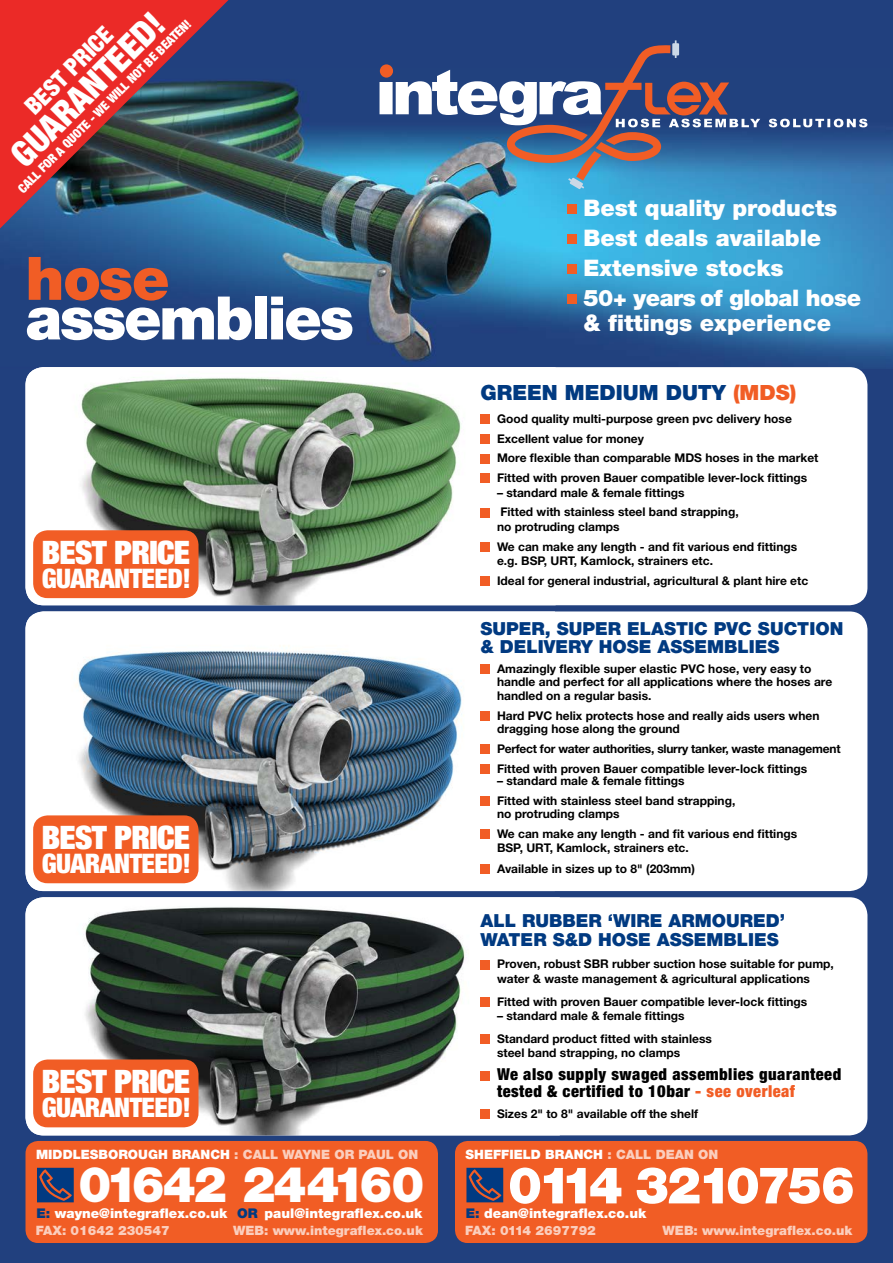
<style>
.page{position:relative;width:893px;height:1263px;background:#21407e}
.page>*{position:absolute;margin:0;border:0;box-sizing:border-box;transform-origin:0 0}
.t1{font:900 60px "Helvetica Neue LT";letter-spacing:-.04em;color:#fff}
.t2{font:900 60px "Helvetica Neue LT";color:#f15d25}
.t3{font:900 51px "Helvetica Neue LT";letter-spacing:-.06em;color:#fff}
.t4{font:900 49.35px "Helvetica Neue LT";letter-spacing:-.04em;color:#fff}
.t5{font:900 condensed 35.1px "Helvetica Neue LT";color:#fff}
.t6{font:900 expanded 32.4px "Helvetica Neue LT";letter-spacing:-.02em;color:#fff}
.t7{font:900 condensed 27px "Helvetica Neue LT";letter-spacing:-.02em;color:#fff}
.t8{font:900 condensed 23.85px "Helvetica Neue LT";color:#fff}
.t9{font:900 22.8px/30.2px "Helvetica Neue LT";color:#fff}
.t10{font:900 21px "Helvetica Neue LT";color:#013a81}
.t11{font:900 18px/18.6px "Helvetica Neue LT";color:#013a81}
.t12{font:900 condensed 16.5px/17.4px "Helvetica Neue LT";letter-spacing:.03em;color:#000}
.t13{font:900 13.35px "Helvetica Neue LT";color:#fff}
.t14{font:900 12.9px "Helvetica Neue LT";color:#fbcebd}
.t15{font:900 12.9px "Helvetica Neue LT";color:#fff}
.t16{font:900 condensed 12.75px "Helvetica Neue LT";color:#fff}
.t17{font:700 12px/19.8px "Helvetica Neue LT";color:#000}
.s1{color:#fbcebd}
.s2{color:#013a81}
.s3{color:#f15d25}
</style>
<div class="page">
<img style="left:0;top:80px;width:893px;height:289px">
<svg style="left:379px;top:70px;width:488px;height:57px"></svg>
<svg style="left:380px;top:45px;width:349px;height:136px"></svg>
<svg style="left:672px;top:40px;width:7px;height:18px"></svg>
<svg style="left:568px;top:178px;width:16px;height:11px"></svg>
<div style="left:26px;top:1141px;width:412px;height:102px;background:#f15d25;border-radius:13px"></div>
<svg style="left:37px;top:1168px;width:37px;height:34px"></svg>
<div style="left:455px;top:1141px;width:412px;height:102px;background:#f15d25;border-radius:13px"></div>
<svg style="left:466px;top:1168px;width:37px;height:34px"></svg>
<div style="left:26px;top:897px;width:841px;height:238px;background:#fff;border-radius:18px"></div>
<img style="left:26px;top:897px;width:534px;height:238px">
<div style="left:480px;top:959px;width:10px;height:10px;background:#f15d25"></div>
<div style="left:480px;top:997px;width:10px;height:10px;background:#f15d25"></div>
<div style="left:480px;top:1034px;width:10px;height:10px;background:#f15d25"></div>
<div style="left:480px;top:1071px;width:10px;height:10px;background:#f15d25"></div>
<div style="left:480px;top:1109px;width:10px;height:10px;background:#f15d25"></div>
<div style="left:567px;top:204px;width:10px;height:10px;background:#f15d25"></div>
<div style="left:567px;top:234px;width:10px;height:10px;background:#f15d25"></div>
<div style="left:567px;top:264px;width:10px;height:10px;background:#f15d25"></div>
<div style="left:567px;top:294px;width:10px;height:10px;background:#f15d25"></div>
<div style="left:26px;top:367px;width:841px;height:238px;background:#fff;border-radius:18px"></div>
<img style="left:26px;top:367px;width:530px;height:238px">
<div style="left:480px;top:414px;width:10px;height:10px;background:#f15d25"></div>
<div style="left:480px;top:434px;width:10px;height:10px;background:#f15d25"></div>
<div style="left:480px;top:454px;width:10px;height:9px;background:#f15d25"></div>
<div style="left:480px;top:473px;width:10px;height:10px;background:#f15d25"></div>
<div style="left:480px;top:508px;width:10px;height:9px;background:#f15d25"></div>
<div style="left:480px;top:542px;width:10px;height:10px;background:#f15d25"></div>
<div style="left:480px;top:576px;width:10px;height:10px;background:#f15d25"></div>
<div style="left:33px;top:530px;width:166px;height:68px;background:#f15d25;border-radius:14px"></div>
<div style="left:26px;top:611px;width:841px;height:280px;background:#fff;border-radius:18px"></div>
<img style="left:26px;top:611px;width:529px;height:280px">
<div style="left:480px;top:664px;width:10px;height:10px;background:#f15d25"></div>
<div style="left:480px;top:711px;width:10px;height:10px;background:#f15d25"></div>
<div style="left:480px;top:744px;width:10px;height:10px;background:#f15d25"></div>
<div style="left:480px;top:764px;width:10px;height:10px;background:#f15d25"></div>
<div style="left:480px;top:796px;width:10px;height:10px;background:#f15d25"></div>
<div style="left:480px;top:829px;width:10px;height:10px;background:#f15d25"></div>
<div style="left:480px;top:864px;width:10px;height:9px;background:#f15d25"></div>
<img style="left:0;top:0;width:241px;height:241px">
<div style="left:33px;top:815px;width:166px;height:68px;background:#f15d25;border-radius:14px"></div>
<div style="left:33px;top:1059px;width:166px;height:68px;background:#f15d25;border-radius:14px"></div>
<h3 class="t5" style="left:2px;top:145px;width:202px;rotate:-45deg">GUARANTEED!</h3>
<p class="t16" style="left:15px;top:185px;width:240px;rotate:-45deg">CALL FOR A QUOTE - WE WILL NOT BE BEATEN!</p>
<h3 class="t8" style="left:18px;top:100px;width:115px;rotate:-45deg">BEST PRICE</h3>
<h1 class="t2" style="left:26px;top:243px;width:146px">hose</h1>
<h1 class="t1" style="left:26px;top:282px;width:330px">assemblies</h1>
<h3 class="t6" style="left:42px;top:532px;width:150px">BEST PRICE</h3>
<h3 class="t7" style="left:42px;top:561px;width:151px">GUARANTEED!</h3>
<h3 class="t6" style="left:42px;top:817px;width:150px">BEST PRICE</h3>
<h3 class="t7" style="left:42px;top:847px;width:151px">GUARANTEED!</h3>
<h3 class="t6" style="left:42px;top:1061px;width:150px">BEST PRICE</h3>
<h3 class="t7" style="left:42px;top:1091px;width:151px">GUARANTEED!</h3>
<p class="t15" style="left:36px;top:1146px;width:384px">MIDDLESBOROUGH BRANCH <span class="s1">: CALL WAYNE OR PAUL ON</span></p>
<h3 class="t4" style="left:79px;top:1155px;width:348px">01642 244160</h3>
<p class="t13" style="left:237px;top:1205px;width:187px"><span class="s2">OR</span> paul@integraflex.co.uk</p>
<p class="t13" style="left:36px;top:1205px;width:192px"><span class="s2">E:</span> wayne@integraflex.co.uk</p>
<p class="t14" style="left:36px;top:1222px;width:136px">FAX: 01642 230547</p>
<p class="t14" style="left:233px;top:1222px;width:191px">WEB: www.integraflex.co.uk</p>
<h3 class="t9" style="left:583px;top:193px;width:279px">Best quality products<br>Best deals available<br>Extensive stocks<br>50+ years of global hose</h3>
<h3 class="t9" style="left:583px;top:307px;width:249px">&amp; fittings experience</h3>
<h3 class="t10" style="left:480px;top:380px;width:317px">GREEN MEDIUM DUTY <span class="s3">(MDS)</span></h3>
<p class="t17" style="left:497px;top:408px;width:323px">Good quality multi-purpose green pvc delivery hose Excellent value for money<br>More flexible than comparable MDS hoses in the market Fitted with proven Bauer compatible lever-lock fittings</p>
<p class="t17" style="left:497px;top:482px;width:243px">– standard male &amp; female fittings<br>Fitted with stainless steel band strapping,</p>
<p class="t17" style="left:497px;top:516px;width:302px">no protruding clamps<br>We can make any length - and fit various end fittings</p>
<p class="t17" style="left:497px;top:551px;width:313px">e.g. BSP, URT, Kamlock, strainers etc.<br>Ideal for general industrial, agricultural &amp; plant hire etc</p>
<h3 class="t11" style="left:480px;top:619px;width:364px">SUPER, SUPER ELASTIC PVC SUCTION &amp; DELIVERY HOSE ASSEMBLIES</h3>
<p class="t17" style="left:497px;top:662px;width:337px;line-height:12.8px">Amazingly flexible super elastic PVC hose, very easy to handle and perfect for all applications where the hoses are</p>
<p class="t17" style="left:497px;top:686px;width:324px">handled on a regular basis.<br>Hard PVC helix protects hose and really aids users when</p>
<p class="t17" style="left:497px;top:718px;width:345px">dragging hose along the ground<br>Perfect for water authorities, slurry tanker, waste management<br>Fitted with proven Bauer compatible lever-lock fittings</p>
<p class="t17" style="left:497px;top:771px;width:240px">– standard male &amp; female fittings<br>Fitted with stainless steel band strapping,</p>
<p class="t17" style="left:497px;top:803px;width:302px">no protruding clamps<br>We can make any length - and fit various end fittings</p>
<p class="t17" style="left:497px;top:837px;width:199px;line-height:20.4px">BSP, URT, Kamlock, strainers etc.<br>Available in sizes up to 8" (203mm)</p>
<h3 class="t11" style="left:480px;top:911px;width:306px">ALL RUBBER ‘WIRE ARMOURED’<br>WATER S&amp;D HOSE ASSEMBLIES</h3>
<p class="t17" style="left:497px;top:957px;width:338px;line-height:14.4px">Proven, robust SBR rubber suction hose suitable for pump, water &amp; waste management &amp; agricultural applications</p>
<p class="t17" style="left:497px;top:991px;width:312px">Fitted with proven Bauer compatible lever-lock fittings</p>
<p class="t17" style="left:497px;top:1004px;width:216px;line-height:22.8px">– standard male &amp; female fittings<br>Standard product fitted with stainless</p>
<p class="t17" style="left:497px;top:1043px;width:185px">steel band strapping, no clamps</p>
<h3 class="t12" style="left:497px;top:1065px;width:346px">We also supply swaged assemblies guaranteed tested &amp; certified to 10bar <span class="s3">- see overleaf</span></h3>
<p class="t17" style="left:497px;top:1103px;width:203px">Sizes 2" to 8" available off the shelf</p>
<p class="t15" style="left:466px;top:1146px;width:254px">SHEFFIELD BRANCH <span class="s1">: CALL DEAN ON</span></p>
<h2 class="t3" style="left:508px;top:1155px;width:348px">0114 3210756</h2>
<p class="t13" style="left:466px;top:1205px;width:182px"><span class="s2">E:</span> dean@integraflex.co.uk</p>
<p class="t14" style="left:465px;top:1222px;width:132px">FAX: 0114 2697792</p>
<p class="t14" style="left:662px;top:1222px;width:191px">WEB: www.integraflex.co.uk</p>
</div>
